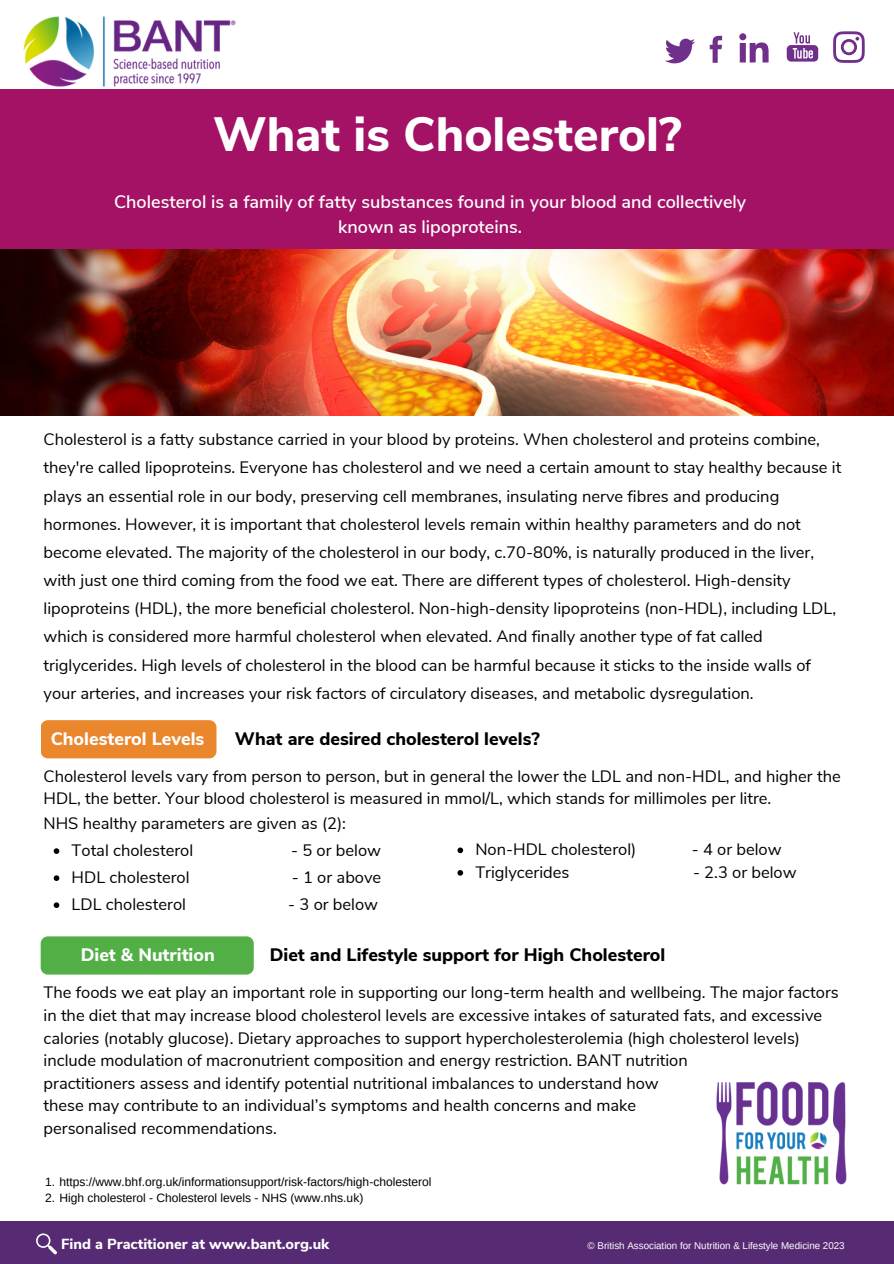
<style>
.page{position:relative;width:894px;height:1264px;background:#fff}
.page>*{position:absolute;margin:0;border:0;box-sizing:border-box;transform-origin:0 0}
.t1{font:800 48px "Nunito Sans";color:#fff}
.t2{font:600 18px/24.8px "Nunito Sans";color:#fff;text-align:center}
.t3{font:800 18px "Nunito Sans";color:#000}
.t4{font:800 18px "Nunito Sans";color:#fff}
.t5{font:16.5px/28.2px "Nunito Sans";color:#000}
.t6{font:800 14.55px "Nunito Sans";color:#fff}
.t7{font:12px "Arimo";color:#000}
.t8{font:9.75px "Arimo";color:#fff}
</style>
<div class="page">
<svg style="left:665px;top:39px;width:30px;height:24px"></svg>
<svg style="left:709px;top:36px;width:13px;height:27px"></svg>
<svg style="left:739px;top:33px;width:29px;height:29px"></svg>
<svg style="left:786px;top:32px;width:32px;height:30px"></svg>
<svg style="left:833px;top:31px;width:31px;height:32px"></svg>
<div style="left:0;top:1220px;width:893px;height:43px;background:#572b73"></div>
<div style="left:0;top:89px;width:893px;height:160px;background:#a31265"></div>
<div style="left:41px;top:720px;width:175px;height:38px;background:#ea862c;border-radius:7px"></div>
<div style="left:41px;top:936px;width:213px;height:38px;background:#52af46;border-radius:7px"></div>
<svg style="left:36px;top:1233px;width:21px;height:22px"></svg>
<img style="left:0;top:249px;width:893px;height:166px">
<svg style="left:54px;top:848px;width:5px;height:6px"></svg>
<svg style="left:54px;top:875px;width:5px;height:6px"></svg>
<svg style="left:54px;top:902px;width:5px;height:6px"></svg>
<img style="left:716px;top:1081px;width:131px;height:104px">
<svg style="left:457px;top:847px;width:6px;height:6px"></svg>
<svg style="left:457px;top:870px;width:6px;height:5px"></svg>
<img style="left:23px;top:16px;width:213px;height:71px">
<p class="t1" style="left:213px;top:103px;width:470px">What is Cholesterol?</p>
<p class="t2" style="left:114px;top:190px;width:633px">Cholesterol is a family of fatty substances found in your blood and collectively known as lipoproteins.</p>
<p class="t5" style="left:44px;top:426px;width:799px">Cholesterol is a fatty substance carried in your blood by proteins. When cholesterol and proteins combine, they're called lipoproteins. Everyone has cholesterol and we need a certain amount to stay healthy because it plays an essential role in our body, preserving cell membranes, insulating nerve fibres and producing hormones. However, it is important that cholesterol levels remain within healthy parameters and do not become elevated. The majority of the cholesterol in our body, c.70-80%, is naturally produced in the liver, with just one third coming from the food we eat. There are different types of cholesterol. High-density lipoproteins (HDL), the more beneficial cholesterol. Non-high-density lipoproteins (non-HDL), including LDL, which is considered more harmful cholesterol when elevated. And finally another type of fat called triglycerides. High levels of cholesterol in the blood can be harmful because it sticks to the inside walls of your arteries, and increases your risk factors of circulatory diseases, and metabolic dysregulation.</p>
<p class="t4" style="left:51px;top:726px;width:155px">Cholesterol Levels</p>
<p class="t3" style="left:235px;top:726px;width:306px">What are desired cholesterol levels?</p>
<p class="t5" style="left:44px;top:765px;width:798px;line-height:22.5px">Cholesterol levels vary from person to person, but in general the lower the LDL and non-HDL, and higher the<br>HDL, the better. Your blood cholesterol is measured in mmol/L, which stands for millimoles per litre.</p>
<p class="t5" style="left:44px;top:809px;width:304px">NHS healthy parameters are given as (2):</p>
<p class="t5" style="left:72px;top:836px;width:123px">Total cholesterol</p>
<p class="t5" style="left:291px;top:836px;width:91px">- 5 or below</p>
<p class="t5" style="left:72px;top:863px;width:119px">HDL cholesterol</p>
<p class="t5" style="left:292px;top:863px;width:91px">- 1 or above</p>
<p class="t5" style="left:72px;top:890px;width:116px">LDL cholesterol</p>
<p class="t5" style="left:288px;top:890px;width:91px">- 3 or below</p>
<p class="t5" style="left:475px;top:835px;width:162px">Non-HDL cholesterol)</p>
<p class="t5" style="left:691px;top:835px;width:91px">- 4 or below</p>
<p class="t5" style="left:475px;top:858px;width:95px">Triglycerides</p>
<p class="t5" style="left:692px;top:858px;width:105px">- 2.3 or below</p>
<p class="t4" style="left:81px;top:943px;width:135px">Diet &amp; Nutrition</p>
<p class="t3" style="left:270px;top:943px;width:397px">Diet and Lifestyle support for High Cholesterol</p>
<p class="t5" style="left:44px;top:981px;width:796px;line-height:22.5px">The foods we eat play an important role in supporting our long-term health and wellbeing. The major factors in the diet that may increase blood cholesterol levels are excessive intakes of saturated fats, and excessive calories (notably glucose). Dietary approaches to support hypercholesterolemia (high cholesterol levels) include modulation of macronutrient composition and energy restriction. BANT nutrition</p>
<p class="t5" style="left:44px;top:1069px;width:616px">practitioners assess and identify potential nutritional imbalances to understand how</p>
<p class="t5" style="left:44px;top:1091px;width:594px">these may contribute to an individual’s symptoms and health concerns and make</p>
<p class="t5" style="left:44px;top:1114px;width:235px">personalised recommendations.</p>
<p class="t7" style="left:45px;top:1174px;width:388px">1. https://www.bhf.org.uk/informationsupport/risk-factors/high-cholesterol</p>
<p class="t7" style="left:45px;top:1190px;width:320px">2. High cholesterol - Cholesterol levels - NHS (www.nhs.uk)</p>
<p class="t6" style="left:61px;top:1234px;width:269px">Find a Practitioner at www.bant.org.uk</p>
<p class="t8" style="left:587px;top:1240px;width:258px">© British Association for Nutrition &amp; Lifestyle Medicine 2023</p>
</div>
